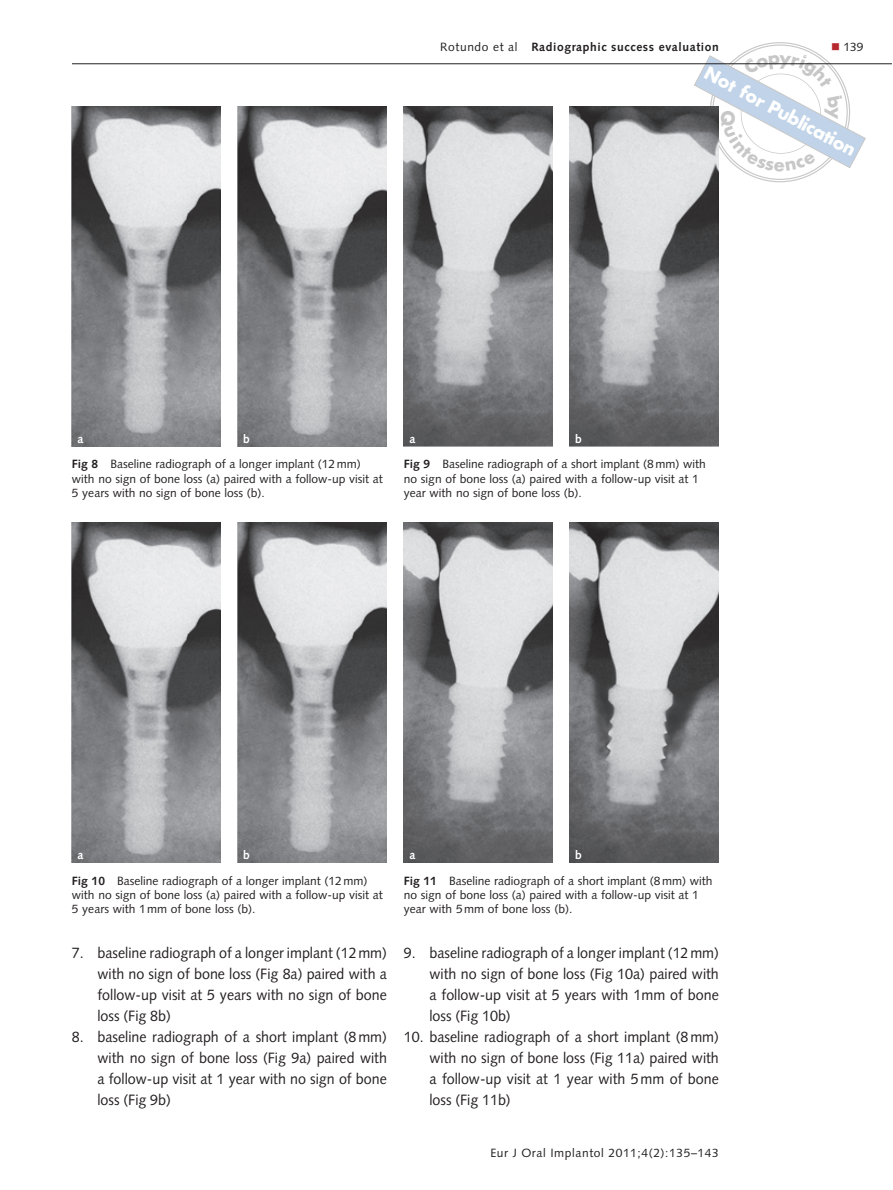
<style>
.page{position:relative;width:893px;height:1190px;background:#fff}
.page>*{position:absolute;margin:0;border:0;box-sizing:border-box;transform-origin:0 0}
.t1{font:700 19.8px "Futura T";color:#fff}
.t2{font:15px/21px "Syntax LT Std";color:#231f20;text-align:justify;scale:.95 1}
.t3{font:12px/14.4px "Syntax LT Std";color:#231f20}
.t4{font:700 12px "Syntax LT Std";letter-spacing:.05em;color:#231f20}
.t5{font:12px "Syntax LT Std";letter-spacing:.05em;color:#231f20}
.t6{font:700 12px "Syntax LT Std";color:#fff}
.s1{font-weight:400}
.s2{font-weight:700}
</style>
<div class="page">
<hr style="left:72px;top:63px;width:819px;height:1px;background:#231f20">
<img style="left:72px;top:106px;width:149px;height:340px">
<img style="left:238px;top:106px;width:149px;height:340px">
<img style="left:404px;top:106px;width:148px;height:340px">
<img style="left:569px;top:106px;width:149px;height:340px">
<img style="left:72px;top:523px;width:149px;height:340px">
<img style="left:238px;top:523px;width:149px;height:340px">
<img style="left:404px;top:523px;width:148px;height:340px">
<img style="left:569px;top:523px;width:149px;height:340px">
<svg style="left:693px;top:42px;width:172px;height:141px"></svg>
<p class="t4" style="left:440px;top:40px;width:280px"><span class="s1">Rotundo et al</span> Radiographic success evaluation</p>
<p class="t3" style="left:843px;top:40px;width:22px">139</p>
<h1 class="t1" style="left:710px;top:61px;width:171px;rotate:28deg">Not for Publication</h1>
<p class="t6" style="left:77px;top:431px;width:7px">a</p>
<p class="t6" style="left:243px;top:431px;width:8px">b</p>
<p class="t6" style="left:409px;top:431px;width:7px">a</p>
<p class="t6" style="left:575px;top:431px;width:8px">b</p>
<p class="t3" style="left:72px;top:457px;width:312px"><span class="s2">Fig 8</span> Baseline radiograph of a longer implant (12 mm) with no sign of bone loss (a) paired with a follow-up visit at<br>5 years with no sign of bone loss (b).</p>
<p class="t3" style="left:404px;top:457px;width:303px"><span class="s2">Fig 9</span> Baseline radiograph of a short implant (8 mm) with no sign of bone loss (a) paired with a follow-up visit at 1 year with no sign of bone loss (b).</p>
<p class="t6" style="left:77px;top:848px;width:7px">a</p>
<p class="t6" style="left:243px;top:848px;width:8px">b</p>
<p class="t6" style="left:409px;top:848px;width:7px">a</p>
<p class="t6" style="left:575px;top:848px;width:8px">b</p>
<p class="t3" style="left:72px;top:873px;width:312px"><span class="s2">Fig 10</span> Baseline radiograph of a longer implant (12 mm) with no sign of bone loss (a) paired with a follow-up visit at<br>5 years with 1 mm of bone loss (b).</p>
<p class="t3" style="left:404px;top:873px;width:310px"><span class="s2">Fig 11</span> Baseline radiograph of a short implant (8 mm) with no sign of bone loss (a) paired with a follow-up visit at 1 year with 5 mm of bone loss (b).</p>
<p class="t2" style="left:97px;top:942px;width:306px;text-indent:-26px">7. baseline radiograph of a longer implant (12 mm) with no sign of bone loss (Fig 8a) paired with a follow-up visit at 5 years with no sign of bone loss (Fig 8b)</p>
<p class="t2" style="left:97px;top:1026px;width:306px;text-indent:-26px">8. baseline radiograph of a short implant (8 mm) with no sign of bone loss (Fig 9a) paired with a follow-up visit at 1 year with no sign of bone loss (Fig 9b)</p>
<p class="t2" style="left:429px;top:942px;width:306px;text-indent:-26px">9. baseline radiograph of a longer implant (12 mm) with no sign of bone loss (Fig 10a) paired with a follow-up visit at 5 years with 1mm of bone loss (Fig 10b)</p>
<p class="t2" style="left:429px;top:1026px;width:306px;text-indent:-26px">10. baseline radiograph of a short implant (8 mm) with no sign of bone loss (Fig 11a) paired with a follow-up visit at 1 year with 5 mm of bone loss (Fig 11b)</p>
<p class="t5" style="left:490px;top:1145px;width:230px">Eur J Oral Implantol 2011;4(2):135–143</p>
</div>
